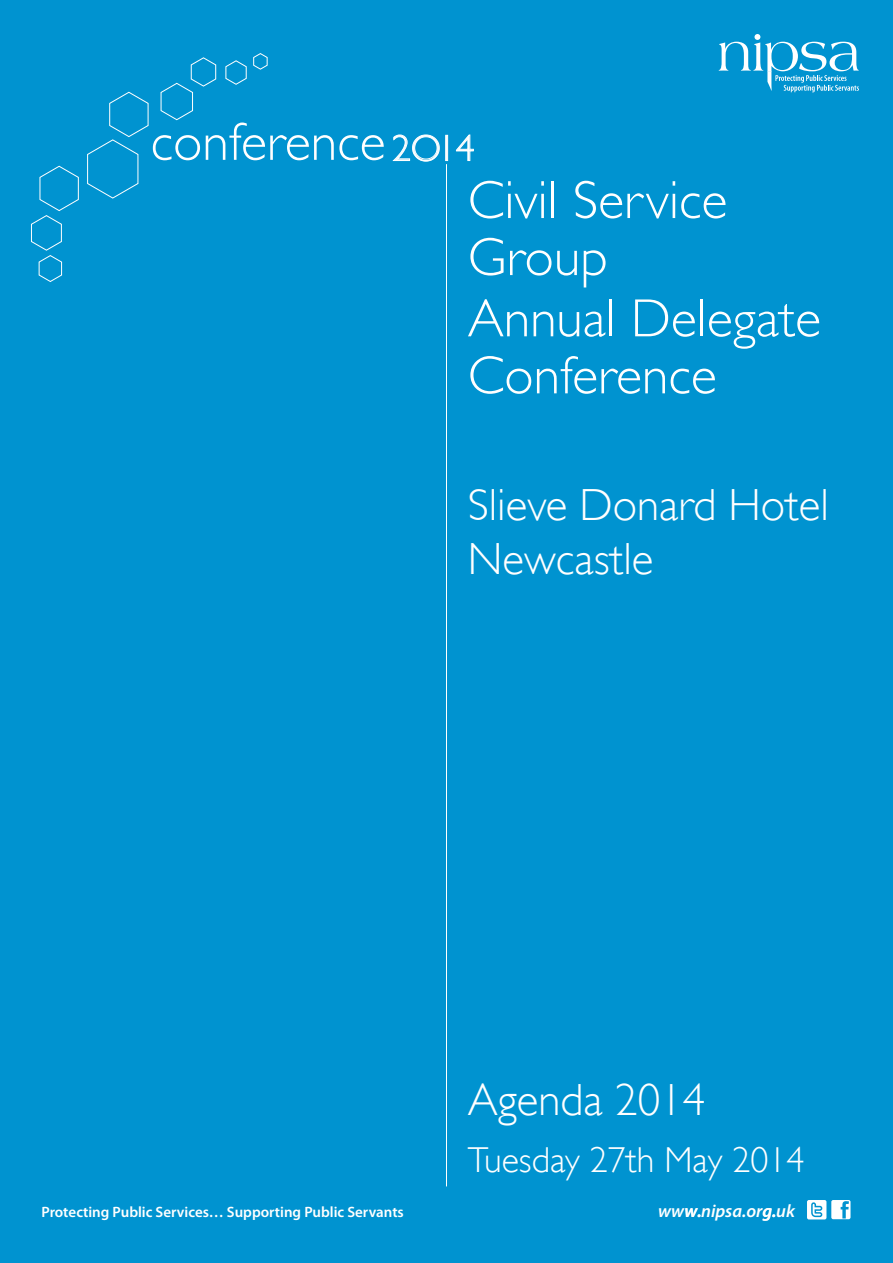
<style>
.page{position:relative;width:893px;height:1263px;background:#0093d0}
.page>*{position:absolute;margin:0;border:0;box-sizing:border-box;transform-origin:0 0}
.t1{font:300 54px/58.5px "Gill Sans";color:#fff}
.t2{font:300 45px/53.7px "Gill Sans";color:#fff}
.t3{font:300 36px "Gill Sans";color:#fff}
.t4{font:italic 600 18px "Myriad Pro";color:#fff}
.t5{font:600 15px "Myriad Pro";color:#fff}
.s1{font-size:37.05px}
</style>
<div class="page">
<div style="left:831px;top:1200px;width:19px;height:19px;background:#fff;border-radius:2px"></div>
<svg style="left:841px;top:1201px;width:8px;height:17px"></svg>
<div style="left:807px;top:1200px;width:19px;height:19px;background:#fff;border-radius:2px"></div>
<svg style="left:811px;top:1202px;width:12px;height:16px"></svg>
<hr style="left:446px;top:164px;width:1px;height:1022px;background:#fff">
<svg style="left:225px;top:60px;width:22px;height:25px"></svg>
<svg style="left:160px;top:57px;width:57px;height:64px"></svg>
<svg style="left:31px;top:165px;width:48px;height:117px"></svg>
<svg style="left:253px;top:53px;width:15px;height:17px"></svg>
<svg style="left:87px;top:91px;width:62px;height:108px"></svg>
<svg style="left:392px;top:134px;width:48px;height:27px"></svg>
<div style="left:445px;top:135px;width:3px;height:26px;border:1px solid #fff"></div>
<svg style="left:456px;top:134px;width:18px;height:27px"></svg>
<svg style="left:719px;top:34px;width:140px;height:59px"></svg>
<p class="t1" style="left:151px;top:112px;width:325px">conference <span class="s1">2O14</span></p>
<p class="t1" style="left:468px;top:170px;width:355px">Civil Service<br>Group<br>Annual Delegate<br>Conference</p>
<p class="t2" style="left:468px;top:478px;width:363px">Slieve Donard Hotel<br>Newcastle</p>
<p class="t2" style="left:468px;top:1073px;width:239px">Agenda 2014</p>
<p class="t3" style="left:468px;top:1138px;width:338px">Tuesday 27th May 2014</p>
<p class="t5" style="left:41px;top:1202px;width:364px">Protecting Public Services… Supporting Public Servants</p>
<p class="t4" style="left:658px;top:1199px;width:138px">www.nipsa.org.uk</p>
</div>
